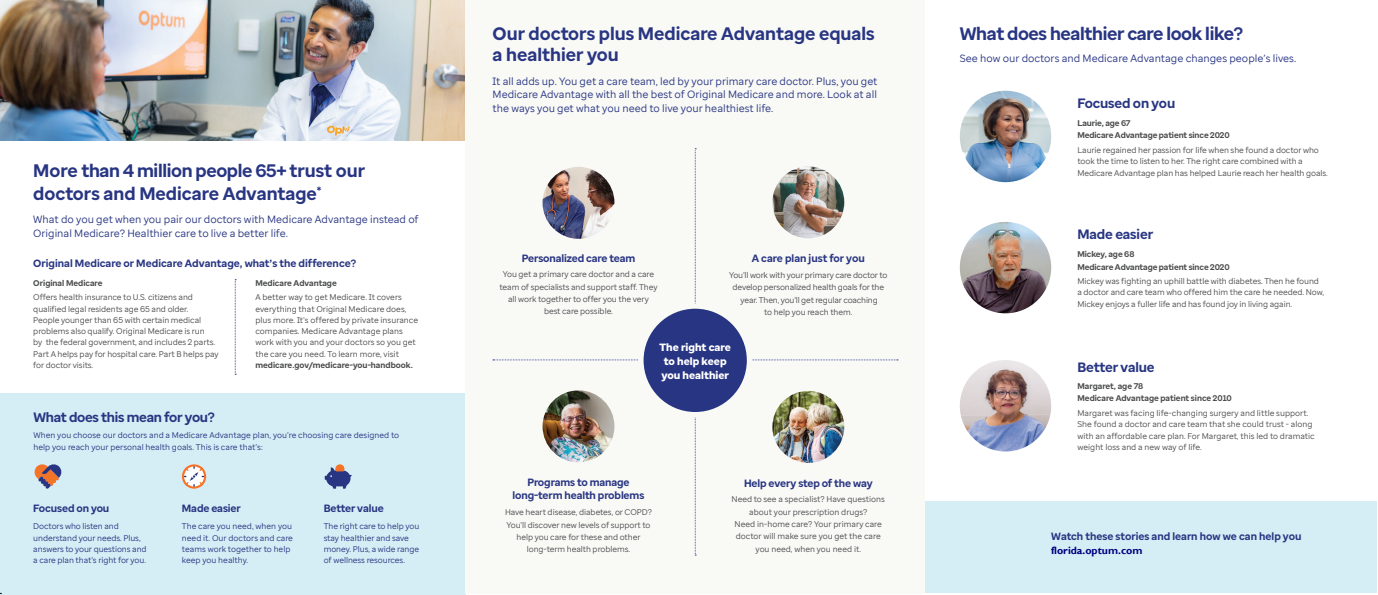
<style>
.page{position:relative;width:1378px;height:595px;background:#fff}
.page>*{position:absolute;margin:0;border:0;box-sizing:border-box;transform-origin:0 0}
.t1{font:700 18px/22.5px "Optum Sans";color:#283582}
.t2{font:700 18px "Optum Sans";letter-spacing:-.02em;color:#283582}
.t3{font:700 13.5px "Optum Sans";letter-spacing:-.01em;color:#283582}
.t4{font:10.5px/13.5px "Optum Sans";color:#283582}
.t5{font:700 10.5px/13.5px "Optum Sans";letter-spacing:-.01em;color:#283582;text-align:center}
.t6{font:800 10.5px/14.2px "Optum Sans";color:#fff}
.t7{font:700 10.5px "Gill Sans";color:#000080}
.t8{font:8.25px/11.2px "Optum Sans";letter-spacing:-.01em;color:#4b4c4d}
.t9{font:8.25px/11.2px "Optum Sans";letter-spacing:-.01em;color:#283582}
.t10{font:700 8.25px/12.6px "Optum Sans";letter-spacing:-.01em;color:#4b4c4d}
</style>
<div class="page">
<div style="left:0;top:393px;width:466px;height:201px;background:#d5eef5"></div>
<svg style="left:235px;top:279px;width:1px;height:95px"></svg>
<svg style="left:35px;top:464px;width:26px;height:24px"></svg>
<svg style="left:182px;top:464px;width:24px;height:24px"></svg>
<svg style="left:325px;top:464px;width:27px;height:24px"></svg>
<img style="left:0;top:0;width:465px;height:141px">
<div style="left:465px;top:0;width:459px;height:593px;background:#f9f9f6"></div>
<svg style="left:493px;top:148px;width:405px;height:407px"></svg>
<img style="left:542px;top:167px;width:72px;height:72px;border-radius:36px">
<img style="left:772px;top:166px;width:72px;height:72px;border-radius:36px">
<img style="left:542px;top:390px;width:72px;height:72px;border-radius:36px">
<img style="left:772px;top:390px;width:72px;height:72px;border-radius:36px">
<div style="left:641px;top:306px;width:108px;height:108px;background:#283582;border-radius:50%"></div>
<div style="left:638px;top:303px;width:114px;height:114px;border:5px solid #f9f9f6;border-radius:50%"></div>
<div style="left:925px;top:501px;width:451px;height:91px;background:#d5eef5"></div>
<img style="left:959px;top:360px;width:92px;height:91px;border-radius:46px">
<img style="left:959px;top:222px;width:92px;height:91px;border-radius:46px">
<img style="left:959px;top:91px;width:92px;height:91px;border-radius:46px">
<h1 class="t1" style="left:33px;top:159px;width:333px">More than 4 million people 65+ trust our doctors and Medicare Advantage<sup>*</sup></h1>
<p class="t4" style="left:33px;top:213px;width:387px">What do you get when you pair our doctors with Medicare Advantage instead of<br>Original Medicare? Healthier care to live a better life.</p>
<p class="t5" style="left:33px;top:257px;width:324px">Original Medicare or Medicare Advantage, what’s the difference?</p>
<p class="t10" style="left:33px;top:276px;width:71px">Original Medicare</p>
<p class="t8" style="left:33px;top:291px;width:187px">Offers health insurance to U.S. citizens and qualified legal residents age 65 and older.<br>People younger than 65 with certain medical problems also qualify. Original Medicare is run<br>by the federal government, and includes 2 parts.<br>Part A helps pay for hospital care. Part B helps pay for doctor visits.</p>
<p class="t10" style="left:255px;top:276px;width:83px">Medicare Advantage</p>
<p class="t8" style="left:255px;top:291px;width:164px">A better way to get Medicare. It covers everything that Original Medicare does, plus more. It’s offered by private insurance companies. Medicare Advantage plans work with you and your doctors so you get the care you need. To learn more, visit</p>
<p class="t10" style="left:255px;top:358px;width:159px">medicare.gov/medicare-you-handbook.</p>
<h2 class="t3" style="left:34px;top:408px;width:183px">What does this mean for you?</h2>
<p class="t9" style="left:34px;top:428px;width:367px;line-height:12.4px">When you choose our doctors and a Medicare Advantage plan, you’re choosing care designed to help you reach your personal health goals. This is care that’s:</p>
<p class="t5" style="left:33px;top:501px;width:78px">Focused on you</p>
<p class="t5" style="left:182px;top:501px;width:60px">Made easier</p>
<p class="t5" style="left:324px;top:501px;width:62px">Better value</p>
<p class="t9" style="left:33px;top:520px;width:115px">Doctors who listen and understand your needs. Plus, answers to your questions and a care plan that’s right for you.</p>
<p class="t9" style="left:182px;top:520px;width:113px">The care you need, when you need it. Our doctors and care teams work together to help keep you healthy.</p>
<p class="t9" style="left:324px;top:520px;width:97px">The right care to help you stay healthier and save money. Plus, a wide range of wellness resources.</p>
<h1 class="t1" style="left:492px;top:22px;width:384px;line-height:21.6px">Our doctors plus Medicare Advantage equals a healthier you</h1>
<p class="t4" style="left:492px;top:74px;width:386px;text-align:justify">It all adds up. You get a care team, led by your primary care doctor. Plus, you get Medicare Advantage with all the best of Original Medicare and more. Look at all the ways you get what you need to live your healthiest life.</p>
<p class="t5" style="left:521px;top:251px;width:115px">Personalized care team</p>
<p class="t8" style="left:499px;top:268px;width:159px;line-height:12.4px;text-align:center">You get a primary care doctor and a care team of specialists and support staff. They all work together to offer you the very best care possible.</p>
<p class="t5" style="left:751px;top:251px;width:114px">A care plan just for you</p>
<p class="t8" style="left:729px;top:268px;width:160px;line-height:12.4px;text-align:center">You’ll work with your primary care doctor to develop personalized health goals for the year. Then, you’ll get regular coaching<br>to help you reach them.</p>
<p class="t6" style="left:659px;top:340px;width:73px">The right care to help keep you healthier</p>
<p class="t5" style="left:512px;top:475px;width:133px">Programs to manage long-term health problems</p>
<p class="t8" style="left:505px;top:505px;width:148px;line-height:12.4px;text-align:center">Have heart disease, diabetes, or COPD?<br>You’ll discover new levels of support to help you care for these and other long-term health problems.</p>
<p class="t5" style="left:744px;top:476px;width:130px">Help every step of the way</p>
<p class="t8" style="left:731px;top:493px;width:155px;line-height:12.4px;text-align:center">Need to see a specialist? Have questions about your prescription drugs?<br>Need in-home care? Your primary care doctor will make sure you get the care you need, when you need it.</p>
<h1 class="t2" style="left:959px;top:21px;width:285px">What does healthier care look like?</h1>
<p class="t4" style="left:959px;top:52px;width:338px">See how our doctors and Medicare Advantage changes people’s lives.</p>
<h2 class="t3" style="left:1077px;top:94px;width:99px">Focused on you</h2>
<p class="t10" style="left:1077px;top:116px;width:154px">Laurie, age 67<br>Medicare Advantage patient since 2020</p>
<p class="t8" style="left:1077px;top:144px;width:252px">Laurie regained her passion for life when she found a doctor who took the time to listen to her. The right care combined with a<br>Medicare Advantage plan has helped Laurie reach her health goals.</p>
<h2 class="t3" style="left:1077px;top:225px;width:77px">Made easier</h2>
<p class="t10" style="left:1077px;top:247px;width:154px">Mickey, age 68<br>Medicare Advantage patient since 2020</p>
<p class="t8" style="left:1077px;top:275px;width:248px">Mickey was fighting an uphill battle with diabetes. Then he found a doctor and care team who offered him the care he needed. Now,<br>Mickey enjoys a fuller life and has found joy in living again.</p>
<h2 class="t3" style="left:1077px;top:358px;width:79px">Better value</h2>
<p class="t10" style="left:1077px;top:379px;width:156px">Margaret, age 78<br>Medicare Advantage patient since 2010</p>
<p class="t8" style="left:1077px;top:407px;width:239px">Margaret was facing life-changing surgery and little support.<br>She found a doctor and care team that she could trust - along with an affordable care plan. For Margaret, this led to dramatic weight loss and a new way of life.</p>
<p class="t5" style="left:1051px;top:529px;width:252px">Watch these stories and learn how we can help you</p>
<p class="t7" style="left:1050px;top:544px;width:93px">florida.optum.com</p>
</div>
